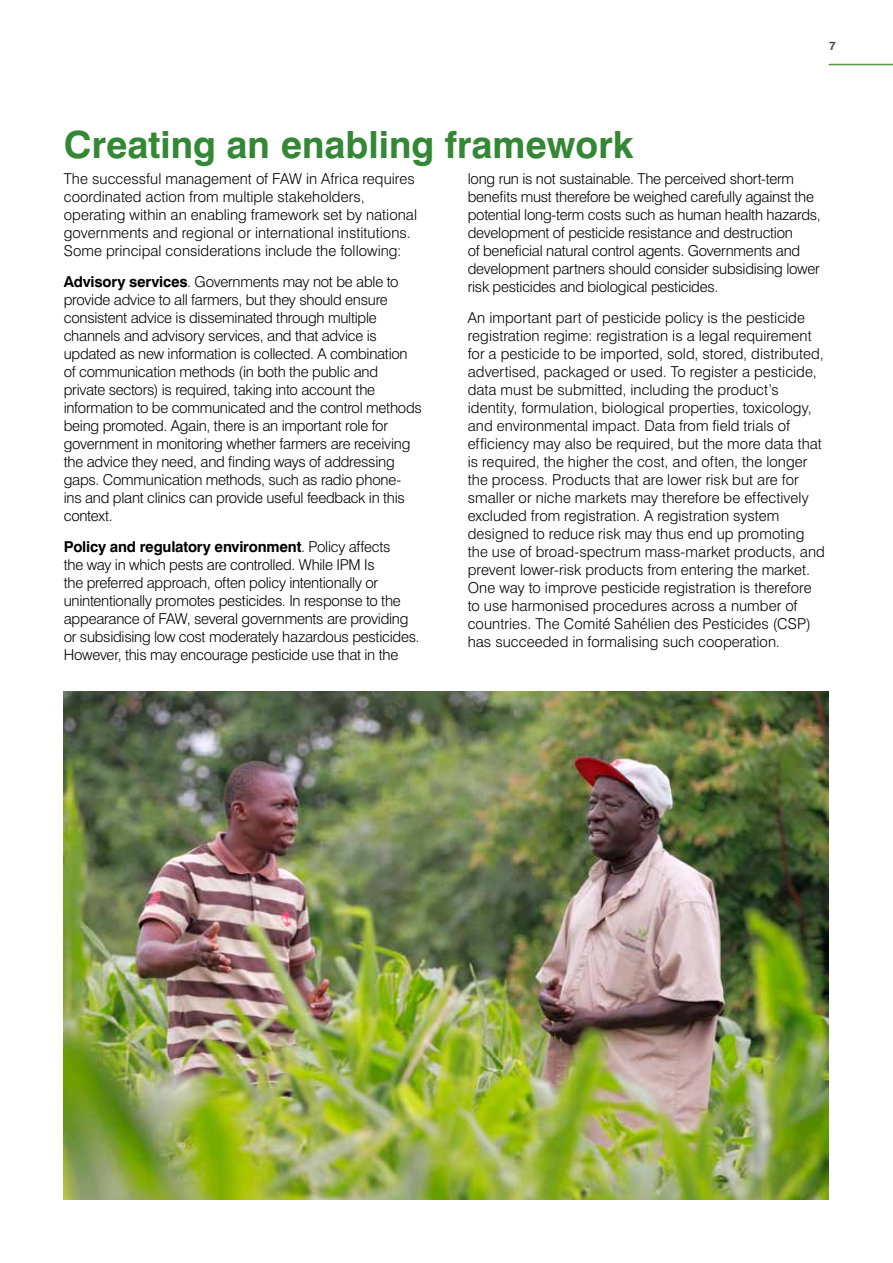
<style>
.page{position:relative;width:893px;height:1263px;background:#fff}
.page>*{position:absolute;margin:0;border:0;box-sizing:border-box;transform-origin:0 0}
.t1{font:700 37.5px "Swiss 721 BT";color:#348735}
.t2{font:300 15px/18px "Swiss 721 BT";letter-spacing:-.01em;color:#000}
.t3{font:700 12px "Swiss 721 BT";color:#4a4a49}
.s1{font-weight:700}
</style>
<div class="page">
<hr style="left:829px;top:64px;width:64px;height:1px;background:#5c954a">
<img style="left:64px;top:692px;width:764px;height:507px">
<p class="t3" style="left:829px;top:38px;width:8px">7</p>
<h1 class="t1" style="left:64px;top:121px;width:571px">Creating an enabling framework</h1>
<p class="t2" style="left:64px;top:170px;width:355px">The successful management of FAW in Africa requires coordinated action from multiple stakeholders, operating within an enabling framework set by national governments and regional or international institutions.<br>Some principal considerations include the following:</p>
<p class="t2" style="left:64px;top:272px;width:360px"><span class="s1">Advisory services</span>. Governments may not be able to provide advice to all farmers, but they should ensure consistent advice is disseminated through multiple channels and advisory services, and that advice is updated as new information is collected. A combination of communication methods (in both the public and private sectors) is required, taking into account the information to be communicated and the control methods being promoted. Again, there is an important role for government in monitoring whether farmers are receiving the advice they need, and finding ways of addressing gaps. Communication methods, such as radio phone&shy;ins and plant clinics can provide useful feedback in this context.</p>
<p class="t2" style="left:64px;top:537px;width:357px"><span class="s1">Policy and regulatory environment</span>. Policy affects<br>the way in which pests are controlled. While IPM Is<br>the preferred approach, often policy intentionally or unintentionally promotes pesticides. In response to the appearance of FAW, several governments are providing or subsidising low cost moderately hazardous pesticides.<br>However, this may encourage pesticide use that in the</p>
<p class="t2" style="left:468px;top:170px;width:354px">long run is not sustainable. The perceived short-term benefits must therefore be weighed carefully against the potential long-term costs such as human health hazards, development of pesticide resistance and destruction<br>of beneficial natural control agents. Governments and development partners should consider subsidising lower risk pesticides and biological pesticides.</p>
<p class="t2" style="left:468px;top:308px;width:359px">An important part of pesticide policy is the pesticide registration regime: registration is a legal requirement for a pesticide to be imported, sold, stored, distributed, advertised, packaged or used. To register a pesticide, data must be submitted, including the product’s identity, formulation, biological properties, toxicology, and environmental impact. Data from field trials of efficiency may also be required, but the more data that is required, the higher the cost, and often, the longer the process. Products that are lower risk but are for smaller or niche markets may therefore be effectively excluded from registration. A registration system designed to reduce risk may thus end up promoting the use of broad-spectrum mass-market products, and prevent lower-risk products from entering the market.<br>One way to improve pesticide registration is therefore to use harmonised procedures across a number of countries. The Comité Sahélien des Pesticides (CSP) has succeeded in formalising such cooperation.</p>
</div>
